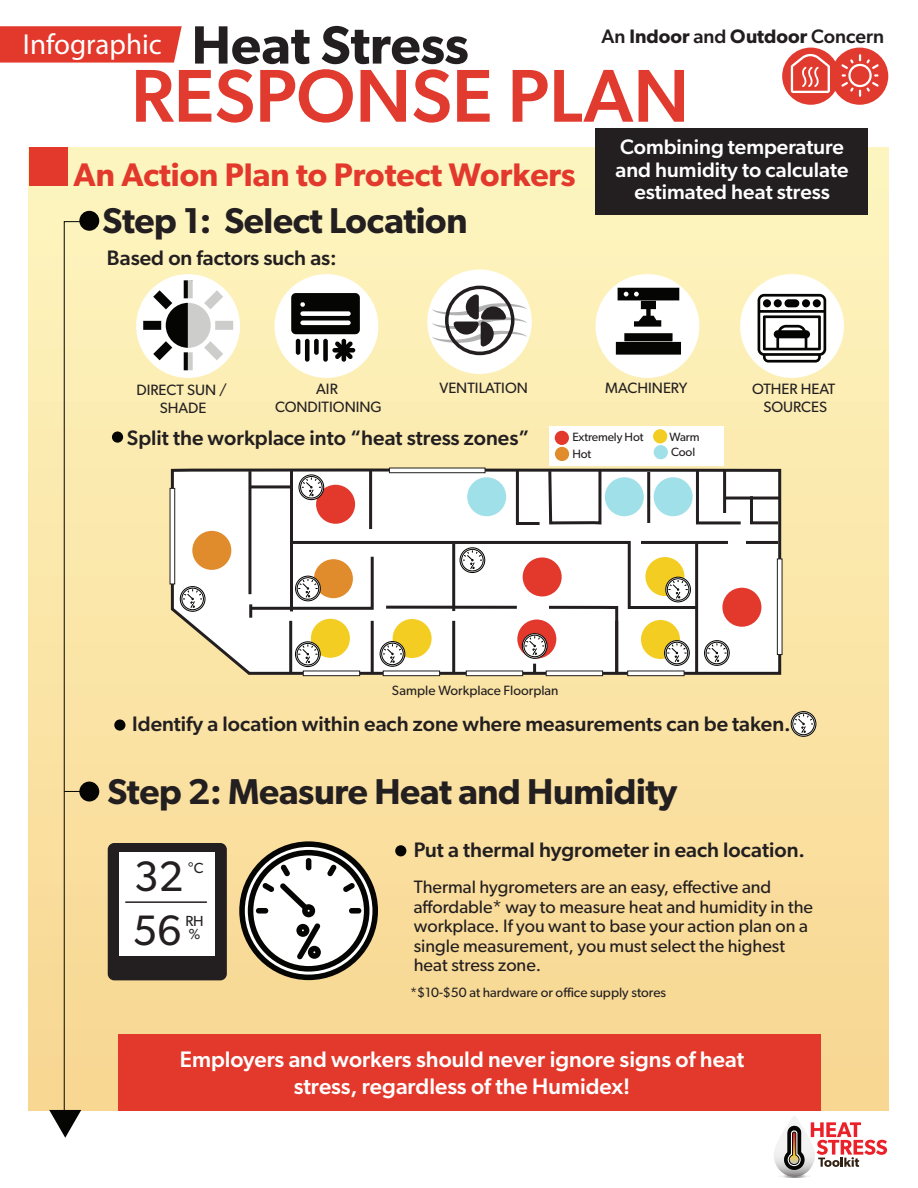
<style>
.page{position:relative;width:918px;height:1188px;background:#fff}
.page>*{position:absolute;margin:0;border:0;box-sizing:border-box;transform-origin:0 0}
.t1{font:500 75px "Gibson";color:#e13a2e}
.t2{font:600 54px "Gibson";color:#231f20}
.t3{font:42.6px/54px "Gibson";color:#231f20}
.t4{font:600 36px "Gibson";letter-spacing:-.01em;color:#231f20}
.t5{font:600 32.7px "Gibson";color:#e3382c}
.t6{font:28.95px "Myriad Pro";color:#fff}
.t7{font:500 22.5px/27px "Gibson";color:#fff;text-align:center}
.t8{font:500 21px "Gibson";color:#231f20}
.t9{font:500 21px/22.5px "Gibson";color:#fff;text-align:center}
.t10{font:600 19.5px "Gibson";color:#221d1f}
.t11{font:18px/19.5px "Gibson";color:#231f20}
.t12{font:15px/18px "Gibson";color:#231f20;text-align:center}
.t13{font:14.7px/13.5px "Gibson";color:#231f20}
.t14{font:13.5px "Gibson";color:#231f20}
.t15{font:12px/17.1px "Gibson";letter-spacing:-.01em;color:#231f20}
.s1{font-weight:500}
</style>
<div class="page">
<div style="left:29px;top:147px;width:860px;height:964px;background:linear-gradient(to bottom,#fdf6c0,#f8d691)"></div>
<div style="left:549px;top:426px;width:175px;height:40px;background:#fff"></div>
<svg style="left:0;top:26px;width:182px;height:37px;background:#e44034"></svg>
<div style="left:29px;top:147px;width:39px;height:39px;background:#e3382c"></div>
<div style="left:596px;top:129px;width:272px;height:86px;background:#231f20"></div>
<div style="left:79px;top:211px;width:20px;height:20px;background:#050504;border-radius:50%"></div>
<div style="left:79px;top:782px;width:20px;height:19px;background:#050504;border-radius:50%"></div>
<div style="left:112px;top:431px;width:11px;height:12px;background:#050504;border-radius:50%"></div>
<div style="left:114px;top:719px;width:11px;height:12px;background:#050504;border-radius:50%"></div>
<svg style="left:791px;top:711px;width:25px;height:26px"></svg>
<div style="left:555px;top:431px;width:14px;height:14px;background:#e3382c;border-radius:50%"></div>
<div style="left:555px;top:447px;width:14px;height:14px;background:#e18c2c;border-radius:50%"></div>
<div style="left:654px;top:445px;width:14px;height:14px;background:#a0e0e9;border-radius:50%"></div>
<div style="left:653px;top:429px;width:14px;height:14px;background:#f4cd23;border-radius:50%"></div>
<div style="left:119px;top:1034px;width:702px;height:77px;background:#e3382c"></div>
<svg style="left:49px;top:221px;width:41px;height:917px;background:#efdba1"></svg>
<svg style="left:169px;top:467px;width:614px;height:209px"></svg>
<div style="left:192px;top:531px;width:39px;height:39px;background:#e18c2c;border-radius:50%"></div>
<svg style="left:180px;top:586px;width:26px;height:26px"></svg>
<svg style="left:170px;top:488px;width:5px;height:96px"></svg>
<div style="left:777px;top:559px;width:5px;height:96px;background:#9c9a9b"></div>
<svg style="left:239px;top:467px;width:542px;height:513px"></svg>
<div style="left:427px;top:270px;width:105px;height:104px;background:#fff;border-radius:50%"></div>
<svg style="left:432px;top:286px;width:95px;height:69px"></svg>
<div style="left:596px;top:274px;width:103px;height:104px;background:#fff;border-radius:50%"></div>
<svg style="left:616px;top:288px;width:65px;height:67px"></svg>
<div style="left:275px;top:274px;width:103px;height:104px;background:#fff;border-radius:50%"></div>
<svg style="left:291px;top:293px;width:69px;height:41px;background:#313130"></svg>
<div style="left:305px;top:339px;width:5px;height:23px;background:#050504;border-radius:2px"></div>
<hr style="left:296px;top:339px;width:4px;height:16px;background:#050504;border-radius:2px">
<div style="left:314px;top:339px;width:5px;height:16px;background:#050504;border-radius:2px"></div>
<svg style="left:342px;top:339px;width:4px;height:23px"></svg>
<div style="left:332px;top:348px;width:23px;height:5px;background:#050504;border-radius:2px"></div>
<svg style="left:335px;top:341px;width:18px;height:18px"></svg>
<div style="left:323px;top:339px;width:5px;height:23px;background:#050504;border-radius:2px"></div>
<div style="left:136px;top:274px;width:104px;height:104px;background:#fff;border-radius:50%"></div>
<svg style="left:143px;top:280px;width:93px;height:97px"></svg>
<div style="left:740px;top:274px;width:104px;height:104px;background:#fff;border-radius:50%"></div>
<svg style="left:758px;top:294px;width:68px;height:69px"></svg>
<div style="left:108px;top:843px;width:119px;height:137px;background:#231f20;border-radius:7px"></div>
<div style="left:119px;top:852px;width:95px;height:104px;background:#fff"></div>
<hr style="left:126px;top:901px;width:80px;height:2px;background:#231f20">
<div style="left:782px;top:48px;width:57px;height:57px;background:#e13a2e;border-radius:50%"></div>
<div style="left:831px;top:48px;width:57px;height:57px;background:#e13a2e;border-radius:50%"></div>
<svg style="left:791px;top:54px;width:39px;height:39px"></svg>
<svg style="left:841px;top:54px;width:38px;height:43px"></svg>
<svg style="left:774px;top:1116px;width:113px;height:62px"></svg>
<h3 class="t6" style="left:23px;top:27px;width:141px">Infographic</h3>
<h2 class="t2" style="left:192px;top:13px;width:279px">Heat Stress</h2>
<p class="t10" style="left:602px;top:24px;width:284px"><span class="s1">An</span> Indoor <span class="s1">and</span> Outdoor <span class="s1">Concern</span></p>
<h1 class="t1" style="left:131px;top:51px;width:560px">RESPONSE PLAN</h1>
<h3 class="t5" style="left:74px;top:155px;width:503px">An Action Plan to Protect Workers</h3>
<h3 class="t4" style="left:103px;top:199px;width:366px">Step 1: Select Location</h3>
<p class="t8" style="left:107px;top:246px;width:231px">Based on factors such as:</p>
<p class="t9" style="left:616px;top:136px;width:234px">Combining temperature and humidity to calculate estimated heat stress</p>
<p class="t12" style="left:275px;top:379px;width:108px">AIR<br>CONDITIONING</p>
<p class="t12" style="left:439px;top:378px;width:90px">VENTILATION</p>
<p class="t12" style="left:605px;top:378px;width:84px">MACHINERY</p>
<p class="t12" style="left:136px;top:381px;width:92px">DIRECT SUN /<br>SHADE</p>
<p class="t12" style="left:752px;top:380px;width:85px">OTHER HEAT<br>SOURCES</p>
<p class="t8" style="left:127px;top:425px;width:404px">Split the workplace into “heat stress zones”</p>
<p class="t15" style="left:572px;top:428px;width:73px">Extremely Hot<br>Hot</p>
<p class="t15" style="left:669px;top:429px;width:32px;line-height:15.3px">Warm<br>Cool</p>
<p class="t14" style="left:392px;top:682px;width:168px">Sample Workplace Floorplan</p>
<p class="t8" style="left:132px;top:711px;width:660px">Identify a location within each zone where measurements can be taken.</p>
<h3 class="t4" style="left:107px;top:770px;width:572px">Step 2: Measure Heat and Humidity</h3>
<p class="t8" style="left:414px;top:837px;width:393px">Put a thermal hygrometer in each location.</p>
<p class="t11" style="left:414px;top:877px;width:401px">Thermal hygrometers are an easy, effective and affordable* way to measure heat and humidity in the workplace. If you want to base your action plan on a single measurement, you must select the highest heat stress zone.</p>
<h3 class="t3" style="left:133px;top:848px;width:52px">32<br>56</h3>
<p class="t13" style="left:188px;top:861px;width:17px">°C</p>
<p class="t13" style="left:185px;top:914px;width:20px">RH %</p>
<p class="t14" style="left:410px;top:984px;width:257px">*$10-$50 at hardware or office supply stores</p>
<p class="t7" style="left:180px;top:1046px;width:566px">Employers and workers should never ignore signs of heat stress, regardless of the Humidex!</p>
</div>
